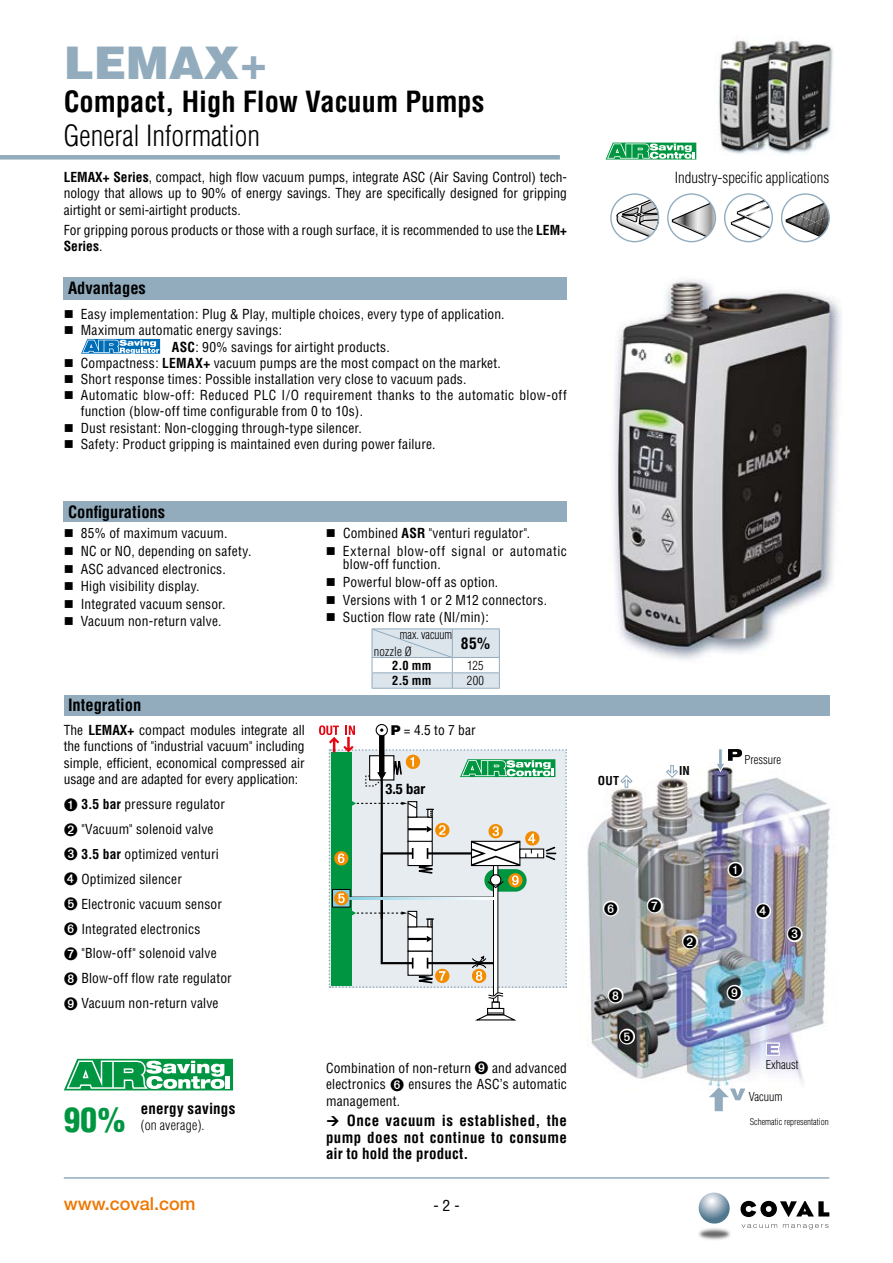
<style>
.page{position:relative;width:893px;height:1263px;background:#fff}
.page>*{position:absolute;margin:0;border:0;box-sizing:border-box;transform-origin:0 0}
.t1{font:900 45px "Helvetica";color:#92acbe}
.t2{font:900 condensed 33px "Helvetica";color:#009641}
.t3{font:700 condensed 28.5px "Helvetica";color:#000}
.t4{font:300 condensed 28.5px "Helvetica";color:#000}
.t5{font:500 18px "Helvetica Neue";color:#ee7601}
.t6{font:700 condensed 16.5px "Helvetica";color:#000}
.t7{font:700 condensed 15.45px "Helvetica";color:#000}
.t8{font:700 condensed 15px/16.5px "Helvetica";letter-spacing:.025em;color:#000;text-align:justify}
.t9{font:300 condensed 15px "Helvetica";color:#000}
.t10{font:condensed 15px "Helvetica";color:#000;scale:1.05 1}
.t11{font:700 condensed 14.4px "Helvetica Neue";color:#000}
.t12{font:condensed 13.5px/17.5px "Helvetica";letter-spacing:.015em;color:#000}
.t13{font:condensed 13.5px/17.5px "Helvetica";letter-spacing:.035em;color:#000}
.t14{font:300 condensed 13.5px "Helvetica";letter-spacing:.015em;color:#000}
.t15{font:300 condensed 12.45px/16.5px "Helvetica";letter-spacing:.015em;color:#000;scale:.92 1}
.t16{font:700 condensed 12.45px "Helvetica";color:#000}
.t17{font:300 condensed 12.45px "Helvetica";letter-spacing:.015em;color:#000}
.t18{font:300 condensed 12px "Helvetica";color:#000}
.t19{font:700 condensed 12px "Helvetica";color:#000}
.t20{font:300 condensed 9px "Helvetica";color:#000}
.s1{font-weight:700}
.s2{font-weight:900;font-stretch:normal}
</style>
<div class="page">
<hr style="left:64px;top:1177px;width:765px;height:2px;background:#92acbe">
<div style="left:0;top:155px;width:560px;height:5px;background:#92acbe"></div>
<img style="left:699px;top:1228px;width:31px;height:12px">
<svg style="left:698px;top:1192px;width:32px;height:32px"></svg>
<svg style="left:742px;top:1224px;width:35px;height:4px"></svg>
<svg style="left:783px;top:1224px;width:45px;height:5px"></svg>
<svg style="left:740px;top:1201px;width:89px;height:16px"></svg>
<img style="left:613px;top:279px;width:229px;height:381px">
<img style="left:662px;top:40px;width:171px;height:119px">
<svg style="left:610px;top:193px;width:49px;height:49px"></svg>
<svg style="left:667px;top:193px;width:49px;height:49px"></svg>
<svg style="left:724px;top:193px;width:49px;height:49px"></svg>
<svg style="left:781px;top:193px;width:49px;height:49px"></svg>
<img style="left:587px;top:768px;width:244px;height:321px">
<svg style="left:709px;top:1087px;width:36px;height:24px"></svg>
<svg style="left:765px;top:1042px;width:15px;height:14px"></svg>
<svg style="left:715px;top:749px;width:27px;height:24px"></svg>
<svg style="left:665px;top:765px;width:14px;height:14px"></svg>
<svg style="left:619px;top:774px;width:14px;height:14px"></svg>
<svg style="left:64px;top:1059px;width:169px;height:31px"></svg>
<hr style="left:226px;top:1076px;width:4px;height:12px;background:#fff">
<div style="left:493px;top:855px;width:5px;height:147px;border:1px solid #000"></div>
<div style="left:487px;top:1008px;width:17px;height:7px;border:1px solid #000"></div>
<svg style="left:476px;top:1012px;width:40px;height:8px"></svg>
<div style="left:492px;top:1001px;width:8px;height:8px;border:1px solid #000"></div>
<div style="left:376px;top:724px;width:11px;height:12px;background:#7e7e7e;border-radius:50%"></div>
<div style="left:376px;top:724px;width:12px;height:12px;border:1px solid #000;border-radius:50%"></div>
<svg style="left:319px;top:725px;width:248px;height:274px"></svg>
<hr style="left:372px;top:628px;width:80px;height:1px;background:#92acbe">
<hr style="left:452px;top:628px;width:48px;height:1px;background:#92acbe">
<hr style="left:372px;top:688px;width:80px;height:1px;background:#92acbe">
<hr style="left:452px;top:688px;width:48px;height:1px;background:#92acbe">
<svg style="left:372px;top:629px;width:128px;height:59px"></svg>
<div style="left:64px;top:278px;width:503px;height:22px;background:#92acbe"></div>
<div style="left:64px;top:501px;width:503px;height:21px;background:#92acbe"></div>
<div style="left:64px;top:695px;width:766px;height:20px;background:#92acbe"></div>
<svg style="left:606px;top:143px;width:90px;height:17px;background:#5fbd87"></svg>
<svg style="left:81px;top:339px;width:79px;height:15px"></svg>
<svg style="left:729px;top:863px;width:13px;height:13px"></svg>
<svg style="left:684px;top:935px;width:12px;height:13px"></svg>
<svg style="left:788px;top:927px;width:13px;height:14px"></svg>
<svg style="left:757px;top:904px;width:13px;height:13px"></svg>
<svg style="left:728px;top:986px;width:13px;height:13px"></svg>
<svg style="left:621px;top:1030px;width:12px;height:13px"></svg>
<svg style="left:604px;top:902px;width:13px;height:13px"></svg>
<svg style="left:648px;top:899px;width:13px;height:13px"></svg>
<svg style="left:609px;top:989px;width:13px;height:13px"></svg>
<h1 class="t1" style="left:64px;top:33px;width:206px">LEMAX+</h1>
<h3 class="t3" style="left:64px;top:84px;width:422px">Compact, High Flow Vacuum Pumps</h3>
<h3 class="t4" style="left:64px;top:118px;width:198px">General Information</h3>
<p class="t12" style="left:64px;top:169px;width:505px;line-height:16.2px;text-align:justify"><span class="s1">LEMAX+ Series</span>, compact, high flow vacuum pumps, integrate ASC (Air Saving Control) tech&shy;nology that allows up to 90% of energy savings. They are specifically designed for gripping airtight or semi-airtight products.</p>
<p class="t12" style="left:64px;top:222px;width:505px;line-height:16.2px">For gripping porous products or those with a rough surface, it is recommended to use the <span class="s1">LEM+<br>Series</span>.</p>
<p class="t6" style="left:68px;top:278px;width:79px">Advantages</p>
<p class="t12" style="left:81px;top:305px;width:425px">Easy implementation: Plug &amp; Play, multiple choices, every type of application.</p>
<p class="t12" style="left:81px;top:322px;width:203px">Maximum automatic energy savings:</p>
<p class="t12" style="left:172px;top:338px;width:220px"><span class="s1">ASC</span>: 90% savings for airtight products.</p>
<p class="t12" style="left:81px;top:354px;width:422px">Compactness: <span class="s1">LEMAX+</span> vacuum pumps are the most compact on the market.</p>
<p class="t12" style="left:81px;top:370px;width:387px">Short response times: Possible installation very close to vacuum pads.</p>
<p class="t12" style="left:81px;top:386px;width:488px">Automatic blow-off: Reduced PLC I/O requirement thanks to the automatic blow-off</p>
<p class="t12" style="left:81px;top:403px;width:284px">function (blow-off time configurable from 0 to 10s).</p>
<p class="t12" style="left:81px;top:419px;width:282px">Dust resistant: Non-clogging through-type silencer.</p>
<p class="t12" style="left:81px;top:435px;width:356px">Safety: Product gripping is maintained even during power failure.</p>
<p class="t6" style="left:68px;top:502px;width:99px">Configurations</p>
<p class="t12" style="left:81px;top:525px;width:172px">85% of maximum vacuum.<br>NC or NO, depending on safety.<br>ASC advanced electronics.<br>High visibility display.<br>Integrated vacuum sensor.<br>Vacuum non-return valve.</p>
<p class="t13" style="left:343px;top:525px;width:225px">Combined <span class="s1">ASR</span> "venturi regulator".<br>External blow-off signal or automatic</p>
<p class="t12" style="left:343px;top:556px;width:206px">blow-off function.<br>Powerful blow-off as option.<br>Versions with 1 or 2 M12 connectors.<br>Suction flow rate (Nl/min):</p>
<p class="t15" style="left:374px;top:627px;width:86px;text-indent:26px">max. vacuum nozzle Ø</p>
<p class="t7" style="left:461px;top:634px;width:31px">85%</p>
<p class="t6" style="left:68px;top:695px;width:75px">Integration</p>
<p class="t12" style="left:64px;top:721px;width:242px;line-height:16.5px;text-align:justify">The <span class="s1">LEMAX+</span> compact modules integrate all the functions of "industrial vacuum" including simple, efficient, economical compressed air usage and are adapted for every application:</p>
<p class="t12" style="left:64px;top:792px;width:169px;line-height:24.9px">➊ <span class="s1">3.5 bar</span> pressure regulator<br>➋ "Vacuum" solenoid valve<br>➌ <span class="s1">3.5 bar</span> optimized venturi<br>➍ Optimized silencer<br>➎ Electronic vacuum sensor<br>➏ Integrated electronics<br>➐ "Blow-off" solenoid valve<br>➑ Blow-off flow rate regulator<br>➒ Vacuum non-return valve</p>
<h2 class="t2" style="left:64px;top:1099px;width:63px">90%</h2>
<p class="t8" style="left:141px;top:1100px;width:96px">energy savings</p>
<p class="t14" style="left:141px;top:1117px;width:65px">(on average).</p>
<p class="t16" style="left:392px;top:657px;width:41px">2.0 mm</p>
<p class="t17" style="left:467px;top:657px;width:18px">125</p>
<p class="t16" style="left:392px;top:673px;width:41px">2.5 mm</p>
<p class="t17" style="left:467px;top:673px;width:19px">200</p>
<p class="t12" style="left:391px;top:721px;width:86px"><span class="s2">P</span> = 4.5 to 7 bar</p>
<p class="t11" style="left:385px;top:780px;width:41px">3.5 bar</p>
<p class="t12" style="left:326px;top:1059px;width:242px;line-height:16.5px;text-align:justify">Combination of non-return ➒ and advanced electronics ➏ ensures the ASC’s automatic management.</p>
<p class="t8" style="left:326px;top:1112px;width:242px;text-indent:21px">Once vacuum is established, the pump does not continue to consume air to hold the product.</p>
<h3 class="t5" style="left:64px;top:1189px;width:133px">www.coval.com</h3>
<p class="t10" style="left:433px;top:1196px;width:26px">- 2 -</p>
<p class="t19" style="left:598px;top:773px;width:23px">OUT</p>
<p class="t9" style="left:675px;top:169px;width:156px">Industry-specific applications</p>
<p class="t19" style="left:679px;top:763px;width:12px">IN</p>
<p class="t18" style="left:744px;top:752px;width:38px">Pressure</p>
<p class="t18" style="left:766px;top:1057px;width:34px">Exhaust</p>
<p class="t18" style="left:749px;top:1089px;width:35px">Vacuum</p>
<p class="t20" style="left:750px;top:1116px;width:80px">Schematic representation</p>
</div>
